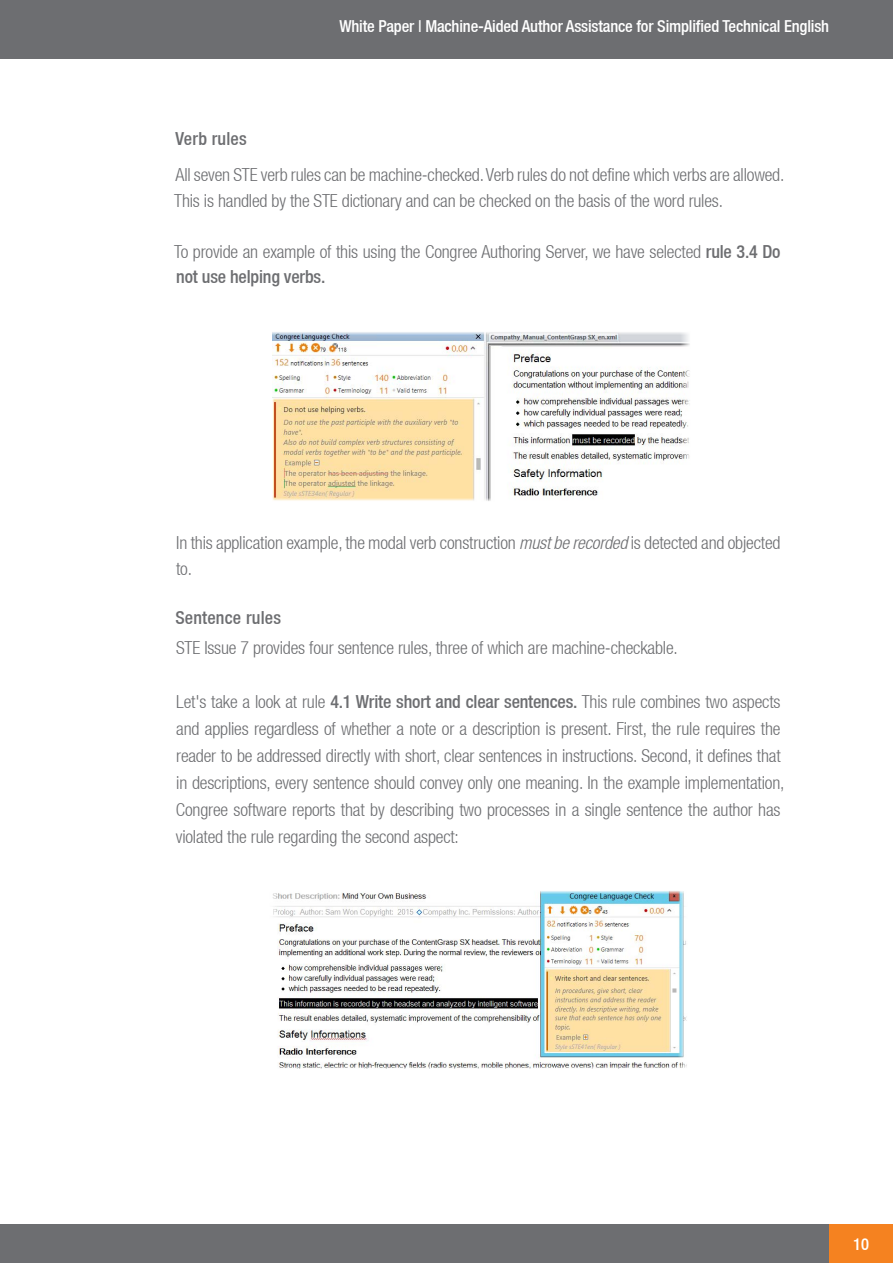
<style>
.page{position:relative;width:893px;height:1263px;background:#fff}
.page>*{position:absolute;margin:0;border:0;box-sizing:border-box;transform-origin:0 0}
.t1{font:300 condensed 18px/27px "Helvetica Neue LT";letter-spacing:-.01em;color:#6d6e71}
.t2{font:500 condensed 18px "Helvetica Neue LT";letter-spacing:.01em;color:#6d6e71}
.t3{font:500 condensed 16.5px "Helvetica Neue LT";letter-spacing:-.01em;color:#fff}
.s1{font-weight:500}
.s2{font-style:italic}
</style>
<div class="page">
<div style="left:0;top:1225px;width:893px;height:38px;background:#6d6e71"></div>
<div style="left:0;top:0;width:893px;height:58px;background:#6d6e71"></div>
<div style="left:829px;top:1225px;width:64px;height:38px;background:#f58220"></div>
<img style="left:273px;top:332px;width:417px;height:169px">
<img style="left:273px;top:891px;width:414px;height:177px">
<p class="t2" style="left:175px;top:128px;width:73px">Verb rules</p>
<p class="t3" style="left:339px;top:16px;width:491px">White Paper | Machine-Aided Author Assistance for Simplified Technical English</p>
<p class="t1" style="left:174px;top:162px;width:612px;line-height:25.5px">All seven STE verb rules can be machine-checked. Verb rules do not define which verbs are allowed.<br>This is handled by the STE dictionary and can be checked on the basis of the word rules.</p>
<p class="t1" style="left:174px;top:239px;width:608px;line-height:25.5px">To provide an example of this using the Congree Authoring Server, we have selected <span class="s1">rule 3.4 Do not use helping verbs.</span></p>
<p class="t1" style="left:176px;top:530px;width:606px;line-height:25.5px">In this application example, the modal verb construction <span class="s2">must be recorded</span> is detected and objected to.</p>
<p class="t2" style="left:175px;top:607px;width:107px">Sentence rules</p>
<p class="t1" style="left:176px;top:634px;width:503px">STE Issue 7 provides four sentence rules, three of which are machine-checkable.</p>
<p class="t1" style="left:176px;top:688px;width:610px">Let's take a look at rule <span class="s1">4.1 Write short and clear sentences.</span> This rule combines two aspects and applies regardless of whether a note or a description is present. First, the rule requires the reader to be addressed directly with short, clear sentences in instructions. Second, it defines that in descriptions, every sentence should convey only one meaning. In the example implementation, Congree software reports that by describing two processes in a single sentence the author has violated the rule regarding the second aspect:</p>
<p class="t3" style="left:853px;top:1234px;width:17px">10</p>
</div>
